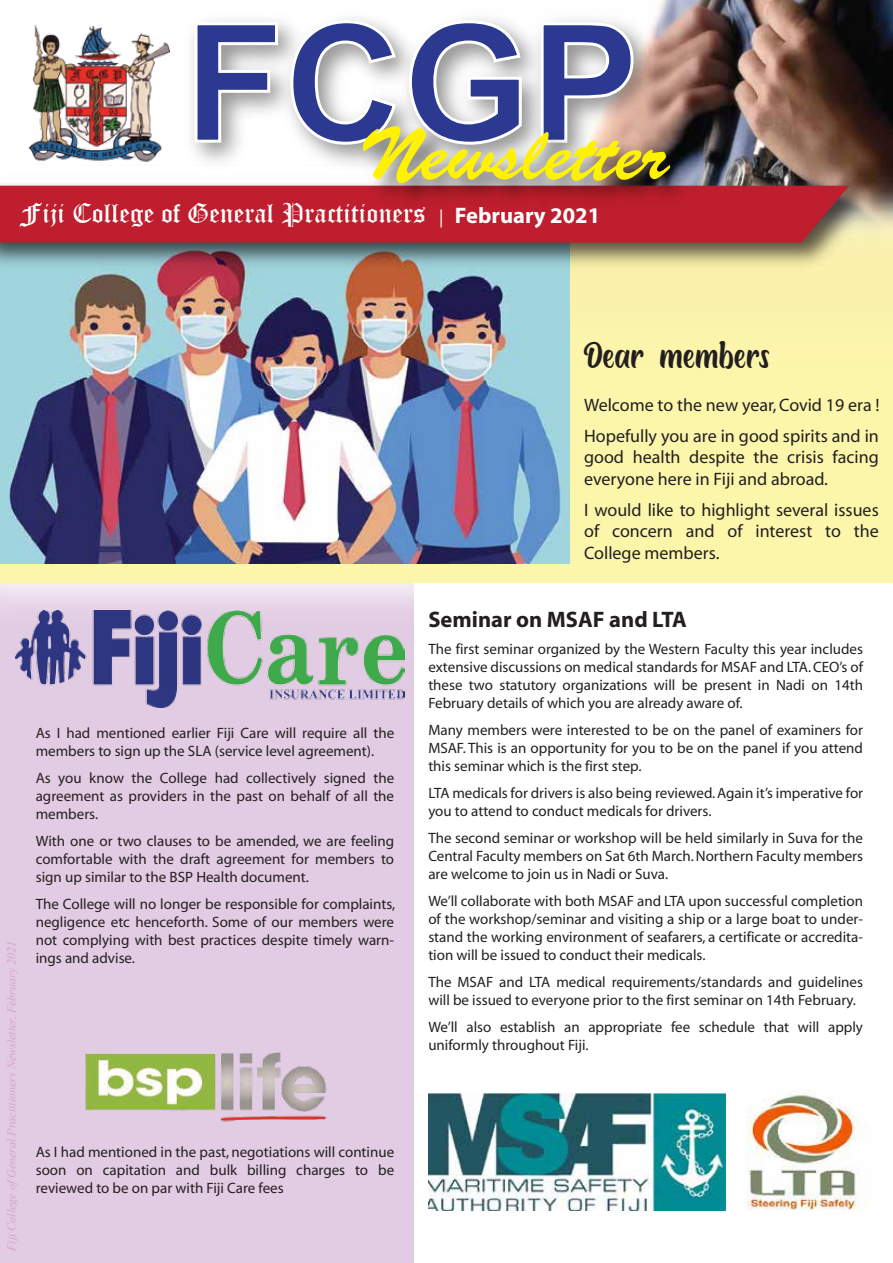
<style>
.page{position:relative;width:893px;height:1263px;background:#fff}
.page>*{position:absolute;margin:0;border:0;box-sizing:border-box;transform-origin:0 0}
.t1{font:75px "Brush Script Std";color:#fff200}
.t2{font:27px "Old English Text";color:#fff}
.t3{font:700 22.5px "Myriad";color:#231f20}
.t4{font:22.5px "Boughies Demo";color:#231f20}
.t5{font:18px/21.6px "Myriad";color:#231f20}
.t6{font:15px/18px "Myriad";color:#231f20;text-align:justify}
.t7{font:italic 12px "Times New Roman";color:#d4a4cb}
.s1{font-family:"Myriad";font-size:18px}
.s2{font-family:"Myriad";font-weight:700;font-size:22.5px}
</style>
<div class="page">
<div style="left:0;top:563px;width:413px;height:700px;background:#e2cce3"></div>
<img style="left:660px;top:0;width:233px;height:156px">
<img style="left:0;top:156px;width:893px;height:488px">
<div style="left:0;top:257px;width:893px;height:325px;background:#fcf6ab"></div>
<img style="left:0;top:165px;width:893px;height:92px">
<img style="left:4px;top:25px;width:173px;height:149px">
<img style="left:177px;top:3px;width:491px;height:171px">
<svg style="left:193px;top:21px;width:86px;height:123px"></svg>
<svg style="left:289px;top:19px;width:109px;height:85px"></svg>
<svg style="left:407px;top:19px;width:116px;height:85px"></svg>
<svg style="left:539px;top:21px;width:96px;height:83px"></svg>
<img style="left:15px;top:611px;width:389px;height:97px">
<img style="left:0;top:276px;width:570px;height:287px">
<img style="left:0;top:174px;width:882px;height:102px">
<svg style="left:0;top:186px;width:849px;height:57px;fill:#be1e2d"></svg>
<img style="left:273px;top:104px;width:504px;height:203px">
<img style="left:85px;top:1052px;width:242px;height:70px">
<img style="left:746px;top:1089px;width:122px;height:122px">
<img style="left:429px;top:1093px;width:296px;height:118px">
<h1 class="t1" style="left:359px;top:112px;width:311px">Newsletter</h1>
<h2 class="t2" style="left:20px;top:196px;width:582px">Fiji College of General Practitioners <span class="s1">|</span> <span class="s2">February 2021</span></h2>
<p class="t7" style="left:3px;top:1251px;width:311px;rotate:-90deg">Fiji College ofGeneral Practitioners Newsletter, February 2021</p>
<p class="t6" style="left:36px;top:724px;width:360px">As I had mentioned earlier Fiji Care will require all the members to sign up the SLA (service level agreement).</p>
<p class="t6" style="left:36px;top:769px;width:360px">As you know the College had collectively signed the agreement as providers in the past on behalf of all the members.</p>
<p class="t6" style="left:36px;top:832px;width:360px">With one or two clauses to be amended, we are feeling comfortable with the draft agreement for members to sign up similar to the BSP Health document.</p>
<p class="t6" style="left:36px;top:895px;width:361px">The College will no longer be responsible for complaints, negligence etc henceforth. Some of our members were not complying with best practices despite timely warn&shy;ings and advise.</p>
<p class="t6" style="left:36px;top:1144px;width:360px">As I had mentioned in the past, negotiations will continue soon on capitation and bulk billing charges to be reviewed to be on par with Fiji Care fees</p>
<h3 class="t4" style="left:584px;top:347px;width:187px">Dear members</h3>
<p class="t5" style="left:584px;top:391px;width:297px;line-height:30.6px">Welcome to the new year, Covid 19 era !<br>Hopefully you are in good spirits and in</p>
<p class="t5" style="left:584px;top:447px;width:296px">good health despite the crisis facing everyone here in Fiji and abroad.</p>
<p class="t5" style="left:584px;top:499px;width:296px;text-align:justify">I would like to highlight several issues of concern and of interest to the College members.</p>
<h3 class="t3" style="left:428px;top:608px;width:260px">Seminar on MSAF and LTA</h3>
<p class="t6" style="left:428px;top:640px;width:436px">The first seminar organized by the Western Faculty this year includes extensive discussions on medical standards for MSAF and LTA. CEO’s of these two statutory organizations will be present in Nadi on 14th February details of which you are already aware of.</p>
<p class="t6" style="left:428px;top:721px;width:436px">Many members were interested to be on the panel of examiners for MSAF. This is an opportunity for you to be on the panel if you attend this seminar which is the first step.</p>
<p class="t6" style="left:428px;top:784px;width:436px">LTA medicals for drivers is also being reviewed. Again it’s imperative for you to attend to conduct medicals for drivers.</p>
<p class="t6" style="left:428px;top:829px;width:436px">The second seminar or workshop will be held similarly in Suva for the Central Faculty members on Sat 6th March. Northern Faculty members are welcome to join us in Nadi or Suva.</p>
<p class="t6" style="left:428px;top:892px;width:436px">We’ll collaborate with both MSAF and LTA upon successful completion of the workshop/seminar and visiting a ship or a large boat to under&shy;stand the working environment of seafarers, a certificate or accredita&shy;tion will be issued to conduct their medicals.</p>
<p class="t6" style="left:428px;top:973px;width:436px">The MSAF and LTA medical requirements/standards and guidelines will be issued to everyone prior to the first seminar on 14th February.</p>
<p class="t6" style="left:428px;top:1018px;width:436px">We’ll also establish an appropriate fee schedule that will apply uniformly throughout Fiji.</p>
</div>
